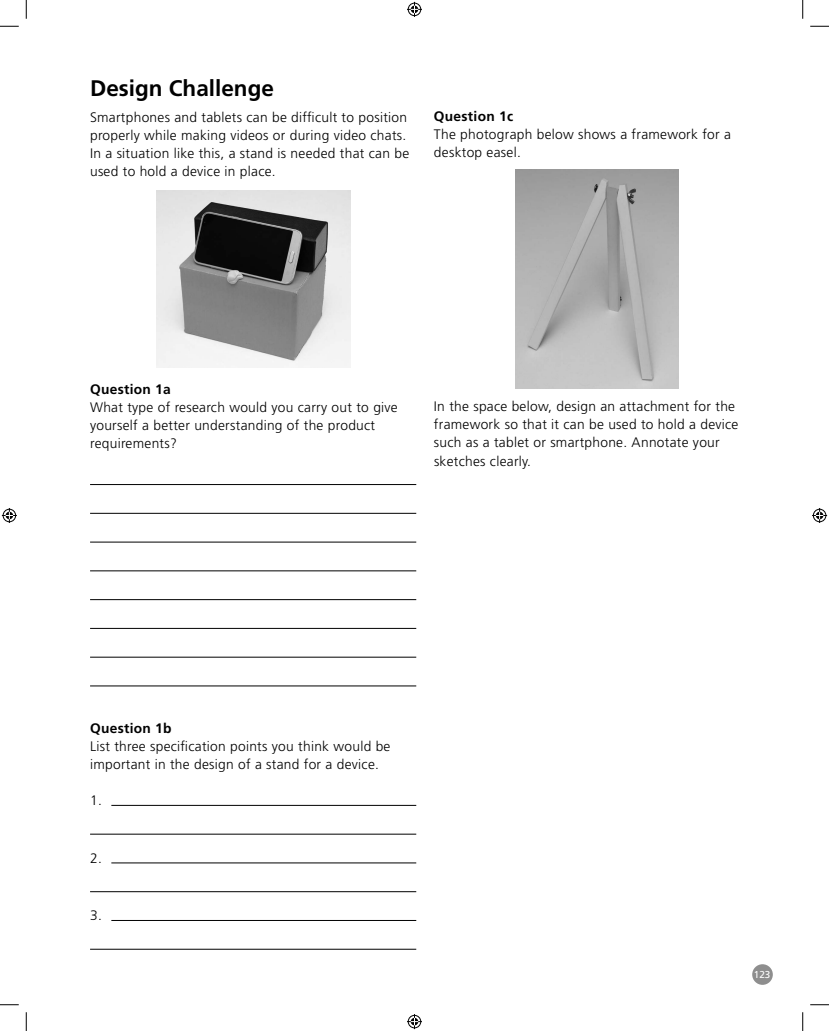
<style>
.page{position:relative;width:829px;height:1031px;background:#fff}
.page>*{position:absolute;margin:0;border:0;box-sizing:border-box;transform-origin:0 0}
.Heading{font:700 22.5px "Frutiger LT Std";color:#000}
.Body_Text{font:300 13.75px/18.1px "Frutiger LT Std";letter-spacing:.02em;color:#000}
.Body_Text-2{font:700 13.75px "Frutiger LT Std";letter-spacing:.02em;color:#000}
.t1{font:10px "Frutiger LT Std";color:#fff}
</style>
<div class="page">
<div style="left:752px;top:964px;width:20px;height:20px;background:#8e8e8e;border-radius:50%"></div>
<hr style="left:90px;top:484px;width:326px;height:1px;background:#000">
<hr style="left:90px;top:513px;width:326px;height:1px;background:#000">
<hr style="left:90px;top:541px;width:326px;height:1px;background:#000">
<hr style="left:90px;top:570px;width:326px;height:1px;background:#000">
<hr style="left:90px;top:599px;width:326px;height:1px;background:#000">
<hr style="left:90px;top:628px;width:326px;height:1px;background:#000">
<hr style="left:90px;top:657px;width:326px;height:1px;background:#000">
<hr style="left:90px;top:685px;width:326px;height:1px;background:#000">
<hr style="left:111px;top:805px;width:305px;height:1px;background:#000">
<hr style="left:90px;top:833px;width:326px;height:1px;background:#000">
<hr style="left:111px;top:862px;width:305px;height:1px;background:#000">
<hr style="left:90px;top:891px;width:326px;height:1px;background:#000">
<hr style="left:111px;top:920px;width:305px;height:1px;background:#000">
<hr style="left:90px;top:948px;width:326px;height:1px;background:#000">
<img style="left:156px;top:190px;width:194px;height:178px">
<img style="left:515px;top:169px;width:163px;height:219px">
<svg style="left:0;top:25px;width:19px;height:2px"></svg>
<svg style="left:810px;top:25px;width:18px;height:2px"></svg>
<svg style="left:0;top:1004px;width:19px;height:1px"></svg>
<svg style="left:810px;top:1004px;width:18px;height:1px"></svg>
<svg style="left:25px;top:0;width:2px;height:19px"></svg>
<svg style="left:25px;top:1012px;width:2px;height:18px"></svg>
<svg style="left:802px;top:0;width:1px;height:19px"></svg>
<svg style="left:802px;top:1012px;width:1px;height:18px"></svg>
<svg style="left:407px;top:2px;width:15px;height:15px"></svg>
<svg style="left:407px;top:1014px;width:15px;height:15px"></svg>
<svg style="left:2px;top:508px;width:15px;height:15px"></svg>
<svg style="left:812px;top:508px;width:15px;height:15px"></svg>
<p class="Heading" style="left:90px;top:75px;width:185px">Design Challenge</p>
<p class="Body_Text" style="left:90px;top:108px;width:320px">Smartphones and tablets can be difficult to position properly while making videos or during video chats.<br>In a situation like this, a stand is needed that can be used to hold a device in place.</p>
<p class="Body_Text-2" style="left:434px;top:108px;width:81px">Question 1c</p>
<p class="Body_Text" style="left:434px;top:125px;width:298px">The photograph below shows a framework for a desktop easel.</p>
<p class="Body_Text-2" style="left:90px;top:380px;width:82px">Question 1a</p>
<p class="Body_Text" style="left:90px;top:398px;width:309px">What type of research would you carry out to give yourself a better understanding of the product requirements?</p>
<p class="Body_Text" style="left:434px;top:397px;width:306px">In the space below, design an attachment for the framework so that it can be used to hold a device such as a tablet or smartphone. Annotate your sketches clearly.</p>
<p class="Body_Text-2" style="left:90px;top:719px;width:83px">Question 1b</p>
<p class="Body_Text" style="left:90px;top:737px;width:302px">List three specification points you think would be important in the design of a stand for a device.</p>
<p class="Body_Text" style="left:90px;top:791px;width:13px">1.</p>
<p class="Body_Text" style="left:90px;top:849px;width:13px">2.</p>
<p class="Body_Text" style="left:90px;top:906px;width:13px">3.</p>
<p class="t1" style="left:753px;top:968px;width:18px">123</p>
</div>
